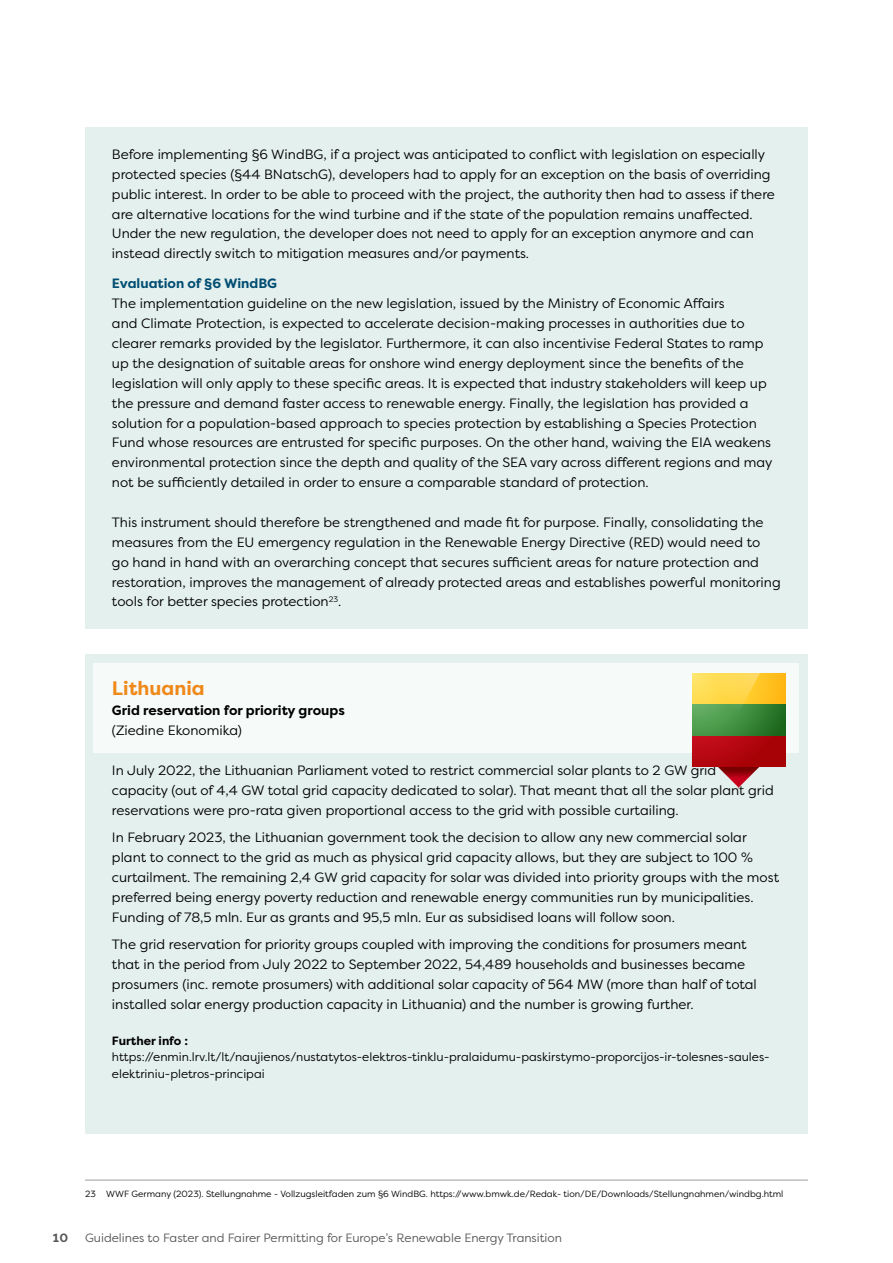
<style>
.page{position:relative;width:893px;height:1263px;background:#fff}
.page>*{position:absolute;margin:0;border:0;box-sizing:border-box;transform-origin:0 0}
.t1{font:700 19.5px "Filson Pro";color:#ef891a}
.t2{font:13.5px/19.8px "Filson Pro";color:#000}
.t3{font:700 13.5px "Filson Pro";color:#000}
.t4{font:700 13.5px "Filson Pro";color:#004d72}
.t5{font:12px/16.5px "Filson Pro";color:#000}
.t6{font:12px "Filson Pro";color:#575756}
.t7{font:700 12px "Filson Pro";color:#000}
.t8{font:700 12px "Filson Pro";color:#575756}
.t9{font:9px "Filson Pro";color:#000}
</style>
<div class="page">
<div style="left:85px;top:128px;width:723px;height:501px;background:#e4f0ee"></div>
<div style="left:85px;top:655px;width:723px;height:479px;background:#e4f0ee"></div>
<div style="left:94px;top:663px;width:705px;height:90px;background:#f6faf9"></div>
<svg style="left:765px;top:673px;width:20px;height:93px"></svg>
<svg style="left:692px;top:673px;width:73px;height:115px"></svg>
<hr style="left:85px;top:1180px;width:723px;height:1px;background:#9d9d9c">
<p class="t2" style="left:112px;top:144px;width:664px">Before implementing §6 WindBG, if a project was anticipated to conflict with legislation on especially protected species (§44 BNatschG), developers had to apply for an exception on the basis of overriding public interest. In order to be able to proceed with the project, the authority then had to assess if there are alternative locations for the wind turbine and if the state of the population remains unaffected.<br>Under the new regulation, the developer does not need to apply for an exception anymore and can instead directly switch to mitigation measures and/or payments.</p>
<p class="t4" style="left:112px;top:275px;width:167px">Evaluation of §6 WindBG</p>
<p class="t2" style="left:112px;top:293px;width:662px">The implementation guideline on the new legislation, issued by the Ministry of Economic Affairs<br>and Climate Protection, is expected to accelerate decision-making processes in authorities due to clearer remarks provided by the legislator. Furthermore, it can also incentivise Federal States to ramp up the designation of suitable areas for onshore wind energy deployment since the benefits of the legislation will only apply to these specific areas. It is expected that industry stakeholders will keep up the pressure and demand faster access to renewable energy. Finally, the legislation has provided a solution for a population-based approach to species protection by establishing a Species Protection Fund whose resources are entrusted for specific purposes. On the other hand, waiving the EIA weakens environmental protection since the depth and quality of the SEA vary across different regions and may not be sufficiently detailed in order to ensure a comparable standard of protection.</p>
<p class="t2" style="left:112px;top:512px;width:670px">This instrument should therefore be strengthened and made fit for purpose. Finally, consolidating the measures from the EU emergency regulation in the Renewable Energy Directive (RED) would need to<br>go hand in hand with an overarching concept that secures sufficient areas for nature protection and restoration, improves the management of already protected areas and establishes powerful monitoring tools for better species protection<sup>23</sup>.</p>
<p class="t1" style="left:112px;top:676px;width:94px">Lithuania</p>
<p class="t3" style="left:112px;top:702px;width:234px">Grid reservation for priority groups</p>
<p class="t2" style="left:112px;top:720px;width:131px">(Ziedine Ekonomika)</p>
<p class="t2" style="left:112px;top:760px;width:663px">In July 2022, the Lithuanian Parliament voted to restrict commercial solar plants to 2 GW grid capacity (out of 4,4 GW total grid capacity dedicated to solar). That meant that all the solar plant grid reservations were pro-rata given proportional access to the grid with possible curtailing.</p>
<p class="t2" style="left:112px;top:827px;width:669px">In February 2023, the Lithuanian government took the decision to allow any new commercial solar plant to connect to the grid as much as physical grid capacity allows, but they are subject to 100 % curtailment. The remaining 2,4 GW grid capacity for solar was divided into priority groups with the most preferred being energy poverty reduction and renewable energy communities run by municipalities.<br>Funding of 78,5 mln. Eur as grants and 95,5 mln. Eur as subsidised loans will follow soon.</p>
<p class="t2" style="left:112px;top:934px;width:646px">The grid reservation for priority groups coupled with improving the conditions for prosumers meant that in the period from July 2022 to September 2022, 54,489 households and businesses became prosumers (inc. remote prosumers) with additional solar capacity of 564 MW (more than half of total installed solar energy production capacity in Lithuania) and the number is growing further.</p>
<p class="t7" style="left:112px;top:1033px;width:78px">Further info :</p>
<p class="t5" style="left:112px;top:1049px;width:659px">https://enmin.lrv.lt/lt/naujienos/nustatytos-elektros-tinklu-pralaidumu-paskirstymo-proporcijos-ir-tolesnes-saules&shy;elektriniu-pletros-principai</p>
<p class="t9" style="left:85px;top:1188px;width:700px">23 WWF Germany (2023). Stellungnahme - Vollzugsleitfaden zum §6 WindBG. https://www.bmwk.de/Redak- tion/DE/Downloads/Stellungnahmen/windbg.html</p>
<p class="t8" style="left:52px;top:1230px;width:18px">10</p>
<p class="t6" style="left:85px;top:1230px;width:478px">Guidelines to Faster and Fairer Permitting for Europe’s Renewable Energy Transition</p>
</div>
